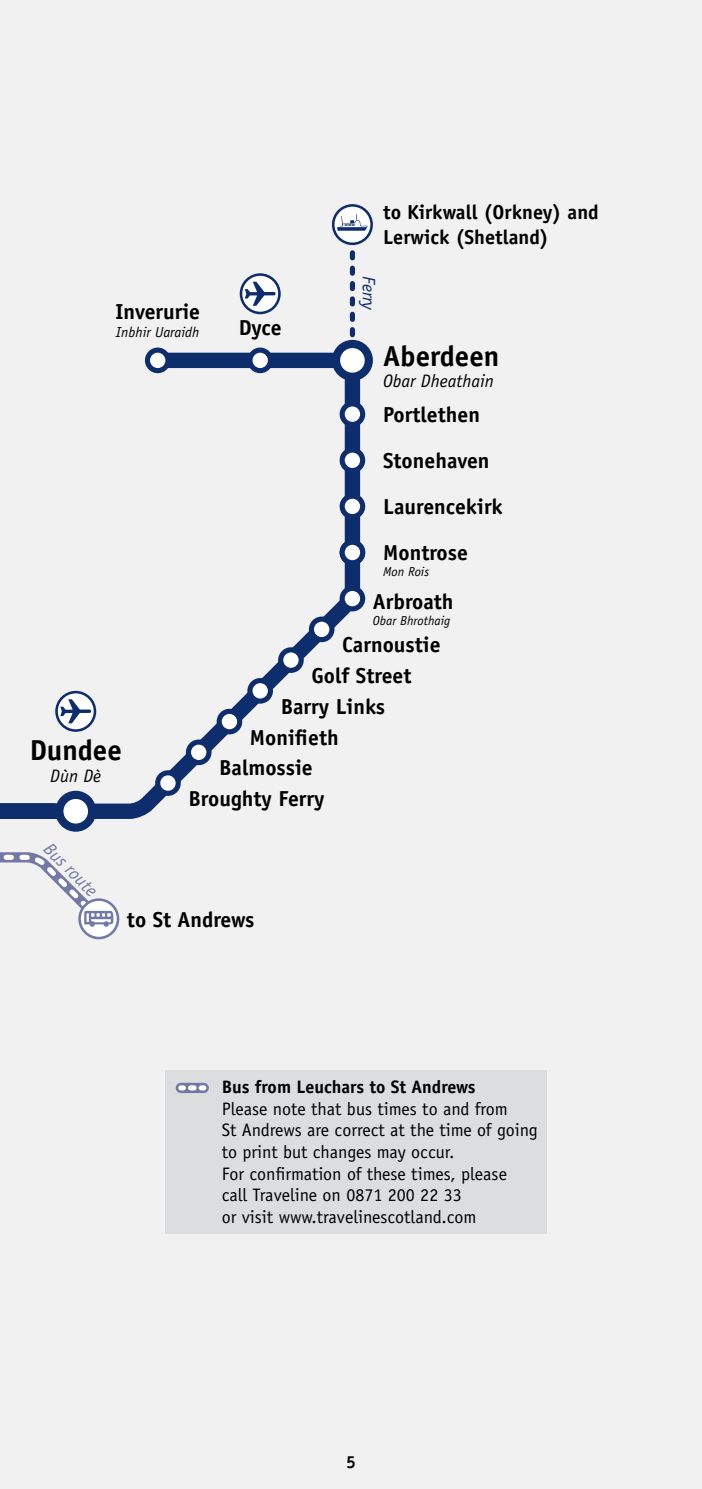
<style>
.page{position:relative;width:702px;height:1489px;background:#fff}
.page>*{position:absolute;margin:0;border:0;box-sizing:border-box;transform-origin:0 0}
.t1{font:700 29px "Officina Sans Std";color:#000}
.t2{font:700 21.75px "Officina Sans Std";color:#000}
.t3{font:700 20.25px/24.2px "Officina Sans Std";color:#000}
.t4{font:18px/21.8px "Officina Sans Std";color:#000}
.t5{font:700 18px "Officina Sans Std";color:#000}
.t6{font:italic 18px "Officina Sans Std";color:#000}
.t7{font:italic 18px "Officina Sans Std";color:#7379a5}
.t8{font:italic 18px "Officina Sans Std";color:#0e2d6d}
.t9{font:700 17.5px "Officina Sans Std";color:#000}
.t10{font:italic 14.5px "Officina Sans Std";color:#000}
.t11{font:italic 13px "Officina Sans Std";color:#000}
</style>
<div class="page">
<div style="left:0;top:0;width:702px;height:1488px;background:#f1f1f2"></div>
<div style="left:165px;top:1069px;width:382px;height:164px;background:#dcddde"></div>
<svg style="left:70px;top:352px;width:296px;height:467px"></svg>
<svg style="left:332px;top:204px;width:41px;height:177px"></svg>
<svg style="left:155px;top:739px;width:56px;height:56px"></svg>
<svg style="left:217px;top:585px;width:148px;height:149px"></svg>
<svg style="left:339px;top:493px;width:26px;height:26px"></svg>
<svg style="left:339px;top:447px;width:26px;height:26px"></svg>
<svg style="left:339px;top:539px;width:26px;height:26px"></svg>
<svg style="left:339px;top:401px;width:26px;height:26px"></svg>
<svg style="left:247px;top:347px;width:26px;height:26px"></svg>
<svg style="left:145px;top:347px;width:25px;height:26px"></svg>
<svg style="left:181px;top:1082px;width:23px;height:10px"></svg>
<svg style="left:190px;top:1085px;width:14px;height:5px"></svg>
<svg style="left:0;top:789px;width:119px;height:151px"></svg>
<svg style="left:55px;top:690px;width:41px;height:41px"></svg>
<svg style="left:240px;top:273px;width:41px;height:41px"></svg>
<p class="t2" style="left:115px;top:298px;width:86px">Inverurie</p>
<p class="t10" style="left:116px;top:323px;width:85px">Inbhir Uaraidh</p>
<h1 class="t1" style="left:30px;top:732px;width:94px">Dundee</h1>
<p class="t6" style="left:50px;top:765px;width:52px">Dùn Dè</p>
<p class="t2" style="left:239px;top:314px;width:44px">Dyce</p>
<p class="t3" style="left:383px;top:200px;width:217px">to Kirkwall (Orkney) and<br>Lerwick (Shetland)</p>
<p class="t8" style="left:379px;top:276px;width:38px;rotate:90deg">Ferry</p>
<h1 class="t1" style="left:383px;top:337px;width:118px">Aberdeen</h1>
<p class="t6" style="left:383px;top:370px;width:112px">Obar Dheathain</p>
<p class="t2" style="left:383px;top:401px;width:98px">Portlethen</p>
<p class="t2" style="left:383px;top:447px;width:108px">Stonehaven</p>
<p class="t2" style="left:383px;top:493px;width:121px">Laurencekirk</p>
<p class="t2" style="left:383px;top:539px;width:86px">Montrose</p>
<p class="t11" style="left:383px;top:564px;width:47px">Mon Rois</p>
<p class="t2" style="left:373px;top:588px;width:82px">Arbroath</p>
<p class="t11" style="left:373px;top:612px;width:79px">Obar Bhrothaig</p>
<p class="t2" style="left:342px;top:631px;width:100px">Carnoustie</p>
<p class="t2" style="left:311px;top:662px;width:101px">Golf Street</p>
<p class="t2" style="left:281px;top:693px;width:106px">Barry Links</p>
<p class="t2" style="left:250px;top:723px;width:90px">Monifieth</p>
<p class="t2" style="left:219px;top:754px;width:95px">Balmossie</p>
<p class="t7" style="left:54px;top:838px;width:69px;rotate:45deg">Bus route</p>
<p class="t2" style="left:188px;top:785px;width:138px">Broughty Ferry</p>
<p class="t2" style="left:127px;top:905px;width:129px">to St Andrews</p>
<p class="t5" style="left:222px;top:1075px;width:255px">Bus from Leuchars to St Andrews</p>
<p class="t4" style="left:222px;top:1097px;width:317px">Please note that bus times to and from<br>St Andrews are correct at the time of going to print but changes may occur.<br>For confirmation of these times, please<br>call Traveline on 0871 200 22 33<br>or visit www.travelinescotland.com</p>
<p class="t9" style="left:346px;top:1450px;width:11px">5</p>
</div>
